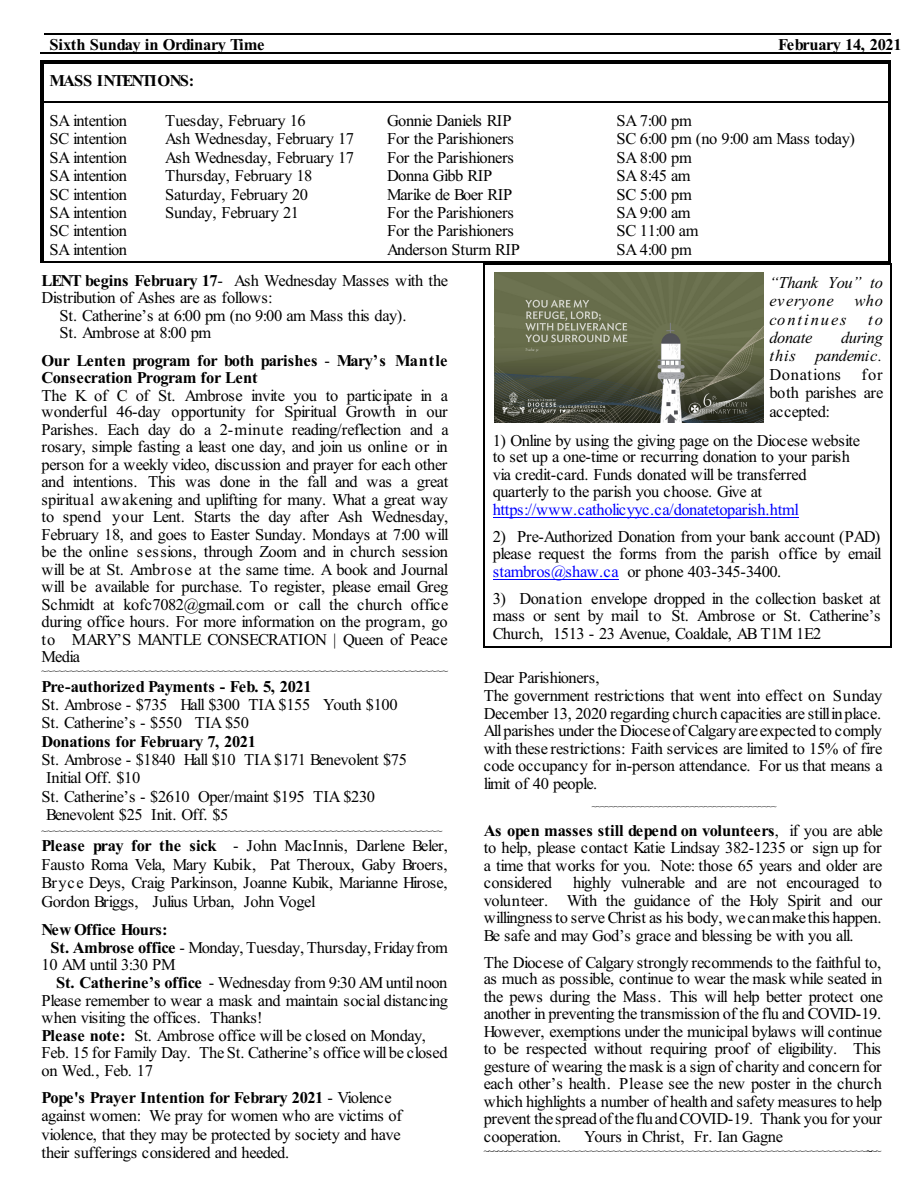
<style>
.page{position:relative;width:918px;height:1188px;background:#fff}
.page>*{position:absolute;margin:0;border:0;box-sizing:border-box;transform-origin:0 0}
.t1{font:16.5px/17.4px "Times New Roman";letter-spacing:-.025em;color:#000}
.t2{font:700 16.5px/17px "Times New Roman";letter-spacing:-.025em;color:#000}
.t3{font:16.5px "Times New Roman";letter-spacing:-.025em;color:#00f}
.t4{font:italic 16.5px/18px "Times New Roman";letter-spacing:-.005em;color:#000}
.t5{font:italic 16.5px/18px "Times New Roman";letter-spacing:-.025em;color:#000;text-align:right}
.t6{font:700 16.5px "Times New Roman";letter-spacing:-.11em;color:#000}
.t7{font:italic 16.5px "Times New Roman";letter-spacing:.11em;color:#000}
.t8{font:10.5px "Times New Roman";color:#000}
.t9{font:9px "Times New Roman";color:#000}
.s1{font-weight:700}
.s2{font-weight:400}
.s3{color:#00f}
</style>
<div class="page">
<hr style="left:44px;top:34px;width:847px;height:1px;background:#000">
<hr style="left:40px;top:53px;width:851px;height:1px;background:#000">
<hr style="left:40px;top:61px;width:2px;height:41px;background:#000">
<hr style="left:889px;top:61px;width:2px;height:41px;background:#000">
<hr style="left:40px;top:61px;width:851px;height:1px;background:#000">
<hr style="left:42px;top:62px;width:1px;height:40px;background:#000">
<hr style="left:888px;top:62px;width:1px;height:40px;background:#000">
<hr style="left:42px;top:62px;width:847px;height:1px;background:#000">
<hr style="left:40px;top:101px;width:2px;height:162px;background:#000">
<hr style="left:40px;top:262px;width:117px;height:1px;background:#000">
<hr style="left:42px;top:101px;width:1px;height:160px;background:#000">
<hr style="left:42px;top:101px;width:115px;height:2px;background:#000">
<hr style="left:157px;top:262px;width:221px;height:1px;background:#000">
<hr style="left:157px;top:101px;width:221px;height:2px;background:#000">
<hr style="left:378px;top:262px;width:230px;height:1px;background:#000">
<hr style="left:378px;top:101px;width:230px;height:2px;background:#000">
<hr style="left:889px;top:101px;width:2px;height:162px;background:#000">
<hr style="left:608px;top:262px;width:283px;height:1px;background:#000">
<hr style="left:888px;top:101px;width:1px;height:160px;background:#000">
<hr style="left:608px;top:101px;width:281px;height:2px;background:#000">
<hr style="left:484px;top:263px;width:1px;height:385px;background:#000">
<hr style="left:891px;top:263px;width:1px;height:385px;background:#000">
<hr style="left:484px;top:263px;width:408px;height:2px;background:#000">
<hr style="left:484px;top:646px;width:408px;height:2px;background:#000">
<img style="left:495px;top:272px;width:268px;height:150px">
<hr style="left:493px;top:517px;width:306px;height:1px;background:#00f">
<hr style="left:493px;top:579px;width:125px;height:1px;background:#00f">
<p class="t2" style="left:50px;top:37px;width:217px">Sixth Sunday in Ordinary Time</p>
<p class="t2" style="left:778px;top:37px;width:125px">February 14, 2021</p>
<p class="t6" style="left:50px;top:74px;width:146px">MASS INTENTIONS:</p>
<p class="t1" style="left:50px;top:113px;width:79px;line-height:18.5px;text-align:justify">SA intention SC intention SA intention SA intention SC intention SA intention SC intention SA intention</p>
<p class="t1" style="left:165px;top:113px;width:190px;line-height:18.5px">Tuesday, February 16<br>Ash Wednesday, February 17<br>Ash Wednesday, February 17<br>Thursday, February 18<br>Saturday, February 20<br>Sunday, February 21</p>
<p class="t1" style="left:387px;top:113px;width:135px;line-height:18.5px">Gonnie Daniels RIP<br>For the Parishioners<br>For the Parishioners<br>Donna Gibb RIP<br>Marike de Boer RIP<br>For the Parishioners<br>For the Parishioners<br>Anderson Sturm RIP</p>
<p class="t1" style="left:616px;top:113px;width:240px;line-height:18.5px">SA 7:00 pm<br>SC 6:00 pm (no 9:00 am Mass today)<br>SA 8:00 pm<br>SA 8:45 am<br>SC 5:00 pm<br>SA 9:00 am<br>SC 11:00 am<br>SA 4:00 pm</p>
<p class="t1" style="left:42px;top:273px;width:408px"><span class="s1">LENT begins February 17</span>- Ash Wednesday Masses with the</p>
<p class="t1" style="left:42px;top:290px;width:233px">Distribution of Ashes are as follows:</p>
<p class="t1" style="left:60px;top:308px;width:349px">St. Catherine’s at 6:00 pm (no 9:00 am Mass this day).</p>
<p class="t1" style="left:60px;top:325px;width:153px">St. Ambrose at 8:00 pm</p>
<p class="t2" style="left:42px;top:353px;width:407px">Our Lenten program for both parishes <span class="s2">-</span> Mary’s Mantle<br>Consecration Program for Lent</p>
<p class="t1" style="left:42px;top:388px;width:409px;text-align:justify">The K of C of St. Ambrose invite you to participate in a wonderful 46-day opportunity for Spiritual Growth in our Parishes. Each day do a 2-minute reading/reflection and a rosary, simple fasting a least one day, and join us online or in person for a weekly video, discussion and prayer for each other and intentions. This was done in the fall and was a great spiritual awakening and uplifting for many. What a great way to spend your Lent. Starts the day after Ash Wednesday, February 18, and goes to Easter Sunday. Mondays at 7:00 will be the online sessions, through Zoom and in church session will be at St. Ambrose at the same time. A book and Journal will be available for purchase. To register, please email Greg Schmidt at kofc7082@gmail.com or call the church office during office hours. For more information on the program, go to MARY’S MANTLE CONSECRATION | Queen of Peace Media</p>
<p class="t8" style="left:42px;top:667px;width:408px">~~~~~~~~~~~~~~~~~~~~~~~~~~~~~~~~~~~~~~~~~~~~~~~~~~~~~~~~~~~~~~~~~~~~~~~~</p>
<p class="t2" style="left:42px;top:680px;width:272px">Pre-authorized Payments - Feb. 5, 2021</p>
<p class="t1" style="left:42px;top:697px;width:357px;line-height:18px">St. Ambrose - $735 Hall $300 TIA $155 Youth $100<br>St. Catherine’s - $550 TIA $50</p>
<p class="t2" style="left:42px;top:735px;width:216px">Donations for February 7, 2021</p>
<p class="t1" style="left:42px;top:752px;width:367px;line-height:18.3px">St. Ambrose - $1840 Hall $10 TIA $171 Benevolent $75<br>Initial Off. $10<br>St. Catherine’s - $2610 Oper/maint $195 TIA $230<br>Benevolent $25 Init. Off. $5</p>
<p class="t8" style="left:42px;top:826px;width:403px">~~~~~~~~~~~~~~~~~~~~~~~~~~~~~~~~~~~~~~~~~~~~~~~~~~~~~~~~~~~~~~~~~~~~~~~</p>
<p class="t1" style="left:42px;top:837px;width:408px;line-height:18.8px;text-align:justify"><span class="s1">Please pray for the sick</span> - John MacInnis, Darlene Beler, Fausto Roma Vela, Mary Kubik, Pat Theroux, Gaby Broers, Bryce Deys, Craig Parkinson, Joanne Kubik, Marianne Hirose, Gordon Briggs, Julius Urban, John Vogel</p>
<p class="t2" style="left:42px;top:923px;width:128px">New Office Hours:</p>
<p class="t1" style="left:51px;top:940px;width:399px"><span class="s1">St. Ambrose office</span> - Monday, Tuesday, Thursday, Fridayfrom</p>
<p class="t1" style="left:42px;top:957px;width:136px">10 AM until 3:30 PM</p>
<p class="t1" style="left:56px;top:975px;width:393px"><span class="s1">St. Catherine’s office</span> - Wednesday from 9:30 AMuntil noon</p>
<p class="t1" style="left:42px;top:993px;width:408px">Please remember to wear a mask and maintain social distancing</p>
<p class="t1" style="left:42px;top:1010px;width:223px">when visiting the offices. Thanks!</p>
<p class="t1" style="left:42px;top:1028px;width:386px"><span class="s1">Please note:</span> St. Ambrose office will be closed on Monday,</p>
<p class="t1" style="left:42px;top:1045px;width:408px">Feb. 15 for Family Day. The St. Catherine’s office will be closed</p>
<p class="t1" style="left:42px;top:1063px;width:113px">on Wed., Feb. 17</p>
<p class="t1" style="left:42px;top:1089px;width:362px;line-height:18.3px"><span class="s1">Pope's Prayer Intention for Febrary 2021</span> - Violence against women: We pray for women who are victims of violence, that they may be protected by society and have their sufferings considered and heeded.</p>
<p class="t4" style="left:770px;top:275px;width:115px">“Thank You” to everyone</p>
<p class="t4" style="left:855px;top:293px;width:30px">who</p>
<p class="t7" style="left:770px;top:314px;width:78px">continues</p>
<p class="t4" style="left:868px;top:312px;width:16px">to</p>
<p class="t4" style="left:770px;top:330px;width:45px">donate</p>
<p class="t5" style="left:770px;top:330px;width:115px">during<br>this pandemic.</p>
<p class="t1" style="left:770px;top:367px;width:115px;line-height:18.6px;text-align:justify">Donations for both parishes are accepted:</p>
<p class="t1" style="left:493px;top:433px;width:369px">1) Online by using the giving page on the Diocese website to set up a one-time or recurring donation to your parish via credit-card. Funds donated will be transferred quarterly to the parish you choose. Give at</p>
<p class="t3" style="left:493px;top:504px;width:308px">https://www.catholicyyc.ca/donatetoparish.html</p>
<p class="t1" style="left:493px;top:530px;width:390px;text-align:justify">2) Pre-Authorized Donation from your bank account (PAD) please request the forms from the parish office by email <span class="s3">stambros@shaw.ca</span> or phone 403-345-3400.</p>
<p class="t1" style="left:493px;top:591px;width:390px;text-align:justify">3) Donation envelope dropped in the collection basket at mass or sent by mail to St. Ambrose or St. Catherine’s Church, 1513 - 23 Avenue, Coaldale, AB T1M 1E2</p>
<p class="t1" style="left:484px;top:670px;width:400px">Dear Parishioners,<br>The government restrictions that went into effect on Sunday December 13, 2020 regarding church capacities are stillinplace.<br>Allparishes under the Dioceseof Calgaryareexpected to comply with these restrictions: Faith services are limited to 15% of fire code occupancy for in-person attendance. For us that means a limit of 40 people.</p>
<p class="t9" style="left:592px;top:803px;width:186px">~~~~~~~~~~~~~~~~~~~~~~~~~~~~~~~~~~~~~~~~~</p>
<p class="t1" style="left:484px;top:823px;width:401px;text-align:justify"><span class="s1">As open masses still depend on volunteers</span>, if you are able to help, please contact Katie Lindsay 382-1235 or sign up for a time that works for you. Note: those 65 years and older are considered</p>
<p class="t1" style="left:484px;top:875px;width:400px;text-align:justify;text-indent:89px">highly vulnerable and are not encouraged to volunteer. With the guidance of the Holy Spirit and our willingness to serve Christ as his body, wecanmakethis happen.<br>Be safe and may God’s grace and blessing be with you all.</p>
<p class="t1" style="left:484px;top:955px;width:401px">The Diocese of Calgary strongly recommends to the faithful to, as much as possible, continue to wear the mask while seated in the pews during the Mass. This will help better protect one another in preventing the transmission of the flu and COVID-19.<br>However, exemptions under the municipal bylaws will continue to be respected without requiring proof of eligibility. This gesture of wearing the mask is a sign of charity and concern for each other’s health. Please see the new poster in the church which highlights a number of health and safety measures to help prevent thespreadof thefluandCOVID-19. Thank you for your cooperation.</p>
<p class="t1" style="left:584px;top:1129px;width:200px">Yours in Christ, Fr. Ian Gagne</p>
<p class="t8" style="left:484px;top:1147px;width:399px">~~~~~~~~~~~~~~~~~~~~~~~~~~~~~~~~~~~~~~~~~~~~~~~~~~~~~~~~~~~~~~~~~~~~~~~~</p>
</div>
